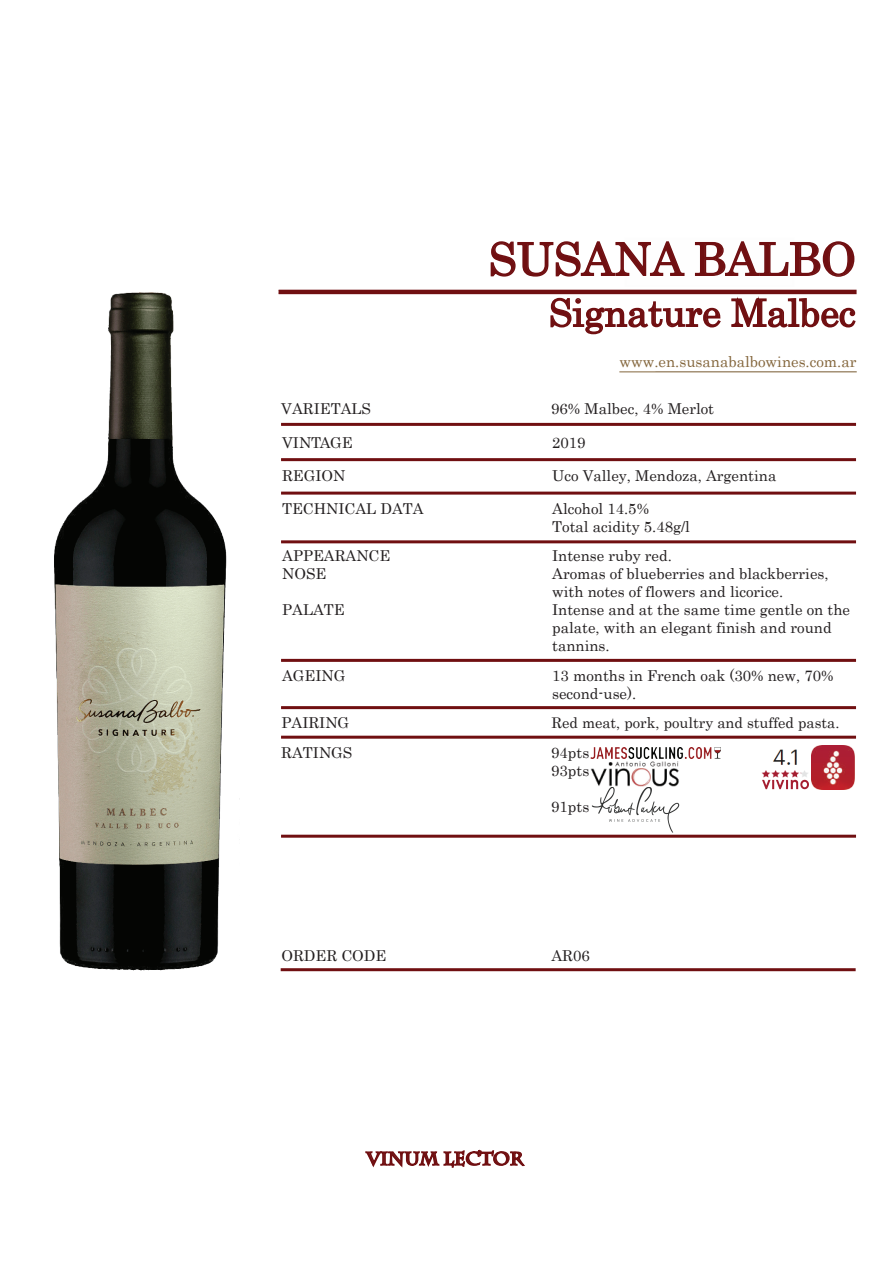
<style>
.page{position:relative;width:893px;height:1263px;background:#fff}
.page>*{position:absolute;margin:0;border:0;box-sizing:border-box;transform-origin:0 0}
.t1{font:45px "Century";color:#700f11}
.t2{font:37.5px "Century";color:#700f11}
.t3{font:700 18px "Charlemagne Std";color:#700f11}
.t4{font:15px/18px "Century";color:#231f20}
.t5{font:15px "Century";color:#84663c}
.t6{font:14.7px "Century";color:#231f20}
</style>
<div class="page">
<img style="left:591px;top:787px;width:89px;height:45px">
<img style="left:761px;top:749px;width:47px;height:29px">
<hr style="left:278px;top:290px;width:579px;height:4px;background:#700f11">
<div style="left:281px;top:492px;width:575px;height:3px;border:2px solid #700f11"></div>
<div style="left:281px;top:540px;width:575px;height:3px;border:2px solid #700f11"></div>
<div style="left:281px;top:659px;width:575px;height:3px;border:2px solid #700f11"></div>
<div style="left:281px;top:706px;width:575px;height:3px;border:2px solid #700f11"></div>
<div style="left:281px;top:736px;width:575px;height:3px;border:2px solid #700f11"></div>
<svg style="left:550px;top:297px;width:171px;height:38px"></svg>
<svg style="left:731px;top:292px;width:125px;height:36px"></svg>
<div style="left:281px;top:968px;width:575px;height:3px;border:2px solid #700f11"></div>
<svg style="left:490px;top:240px;width:195px;height:37px"></svg>
<svg style="left:694px;top:240px;width:161px;height:38px"></svg>
<div style="left:281px;top:423px;width:575px;height:3px;border:2px solid #700f11"></div>
<div style="left:281px;top:458px;width:575px;height:3px;border:2px solid #700f11"></div>
<svg style="left:365px;top:1149px;width:160px;height:19px"></svg>
<hr style="left:619px;top:371px;width:238px;height:1px;background:#84663c">
<img style="left:54px;top:292px;width:186px;height:679px">
<div style="left:281px;top:835px;width:575px;height:3px;border:2px solid #700f11"></div>
<img style="left:590px;top:747px;width:130px;height:12px">
<img style="left:590px;top:761px;width:89px;height:26px">
<img style="left:762px;top:779px;width:47px;height:11px">
<img style="left:811px;top:745px;width:44px;height:44px">
<h1 class="t1" style="left:488px;top:221px;width:369px">SUSANA BALBO</h1>
<h2 class="t2" style="left:549px;top:281px;width:308px">Signature Malbec</h2>
<p class="t5" style="left:619px;top:349px;width:238px">www.en.susanabalbowines.com.ar</p>
<p class="t4" style="left:281px;top:398px;width:91px">VARIETALS</p>
<p class="t4" style="left:551px;top:398px;width:164px">96% Malbec, 4% Merlot</p>
<p class="t4" style="left:282px;top:432px;width:72px">VINTAGE</p>
<p class="t4" style="left:552px;top:432px;width:35px">2019</p>
<p class="t4" style="left:282px;top:465px;width:65px">REGION</p>
<p class="t4" style="left:552px;top:465px;width:226px">Uco Valley, Mendoza, Argentina</p>
<p class="t4" style="left:282px;top:498px;width:143px">TECHNICAL DATA</p>
<p class="t4" style="left:552px;top:498px;width:139px">Alcohol 14.5%<br>Total acidity 5.48g/l</p>
<p class="t4" style="left:282px;top:545px;width:110px">APPEARANCE</p>
<p class="t4" style="left:552px;top:545px;width:121px">Intense ruby red.</p>
<p class="t4" style="left:282px;top:563px;width:46px">NOSE</p>
<p class="t4" style="left:552px;top:563px;width:278px">Aromas of blueberries and blackberries, with notes of flowers and licorice.</p>
<p class="t4" style="left:282px;top:599px;width:64px">PALATE</p>
<p class="t4" style="left:552px;top:599px;width:299px">Intense and at the same time gentle on the palate, with an elegant finish and round tannins.</p>
<p class="t4" style="left:282px;top:665px;width:65px">AGEING</p>
<p class="t4" style="left:552px;top:665px;width:283px">13 months in French oak (30% new, 70% second-use).</p>
<p class="t4" style="left:281px;top:713px;width:69px">PAIRING</p>
<p class="t6" style="left:551px;top:711px;width:290px">Red meat, pork, poultry and stuffed pasta.</p>
<p class="t4" style="left:281px;top:743px;width:73px">RATINGS</p>
<p class="t4" style="left:551px;top:743px;width:40px">94pts<br>93pts</p>
<p class="t4" style="left:551px;top:797px;width:40px">91pts</p>
<p class="t4" style="left:281px;top:945px;width:107px">ORDER CODE</p>
<p class="t4" style="left:551px;top:945px;width:40px">AR06</p>
<p class="t3" style="left:367px;top:1148px;width:158px">VINUM LECTOR</p>
</div>
